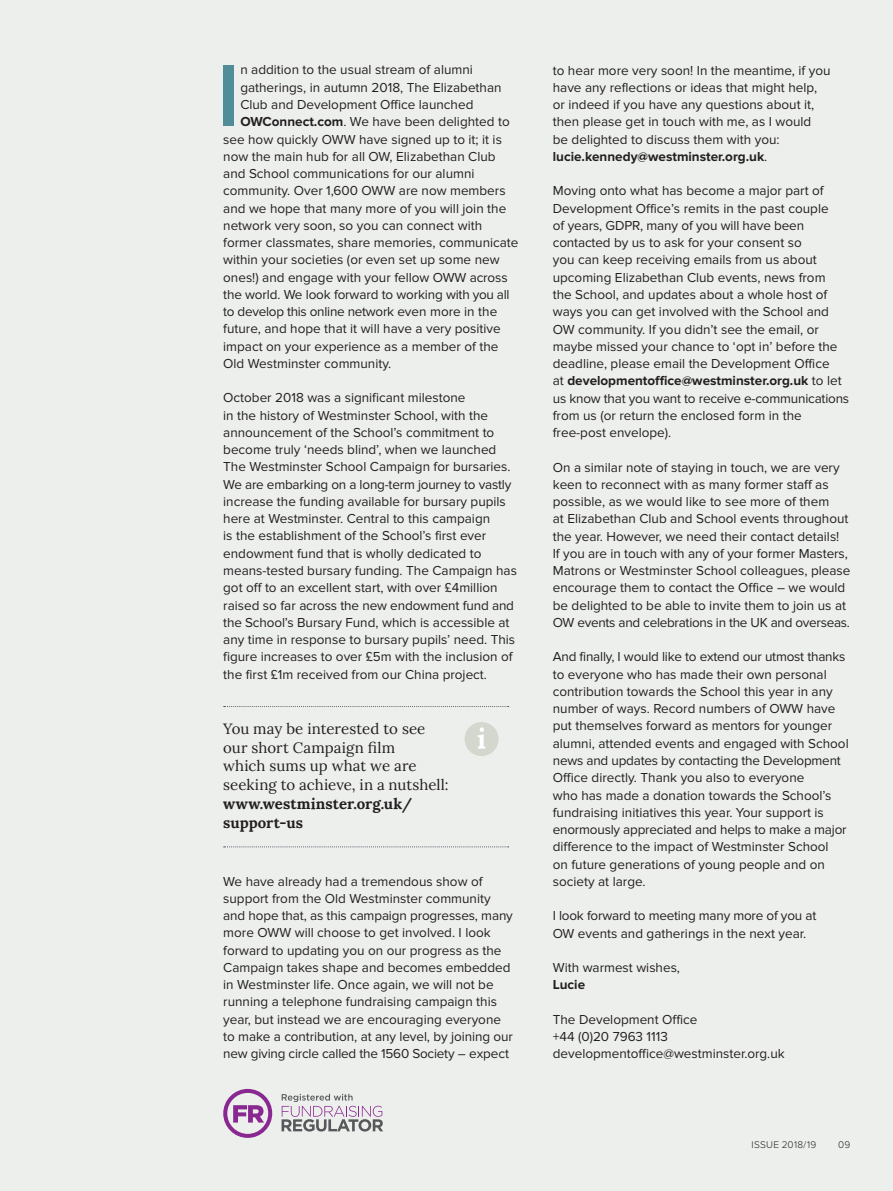
<style>
.page{position:relative;width:893px;height:1191px;background:#edefed}
.page>*{position:absolute;margin:0;border:0;box-sizing:border-box;transform-origin:0 0}
.t1{font:600 91.05px "Proxima Nova";color:#508d98}
.t2{font:15px/18.8px "Lora";letter-spacing:.005em;color:#231f20}
.t3{font:700 15px/18.8px "Lora";letter-spacing:.005em;color:#231f20}
.t4{font:13.5px/17.2px "Proxima Nova";color:#231f20}
.t5{font:13.5px "Proxima Nova";letter-spacing:-.02em;color:#231f20}
.t6{font:700 13.5px "Proxima Nova";color:#231f20}
.t7{font:300 10.05px "Proxima Nova";letter-spacing:.025em;color:#231f20}
.s1{font-weight:700}
</style>
<div class="page">
<svg style="left:223px;top:1089px;width:49px;height:48px"></svg>
<svg style="left:282px;top:1093px;width:101px;height:38px"></svg>
<svg style="left:224px;top:706px;width:285px;height:1px"></svg>
<svg style="left:224px;top:846px;width:285px;height:1px"></svg>
<div style="left:465px;top:722px;width:34px;height:34px;background:#d4d7ce;border-radius:50%"></div>
<svg style="left:478px;top:727px;width:7px;height:21px"></svg>
<h1 class="t1" style="left:217px;top:44px;width:25px">I</h1>
<p class="t4" style="left:240px;top:62px;width:234px">n addition to the usual stream of alumni</p>
<p class="t4" style="left:240px;top:79px;width:263px">gatherings, in autumn 2018, The Elizabethan</p>
<p class="t4" style="left:240px;top:96px;width:235px">Club and Development Office launched</p>
<p class="t4" style="left:240px;top:113px;width:271px"><span class="s1">OWConnect.com</span>. We have been delighted to</p>
<p class="t4" style="left:223px;top:131px;width:280px">see how quickly OWW have signed up to it; it is</p>
<p class="t4" style="left:223px;top:148px;width:274px">now the main hub for all OW, Elizabethan Club</p>
<p class="t4" style="left:223px;top:165px;width:253px">and School communications for our alumni</p>
<p class="t4" style="left:223px;top:182px;width:284px">community. Over 1,600 OWW are now members</p>
<p class="t4" style="left:223px;top:200px;width:285px">and we hope that many more of you will join the</p>
<p class="t4" style="left:223px;top:217px;width:260px">network very soon, so you can connect with</p>
<p class="t4" style="left:223px;top:234px;width:297px">former classmates, share memories, communicate</p>
<p class="t4" style="left:223px;top:251px;width:278px">within your societies (or even set up some new</p>
<p class="t4" style="left:223px;top:269px;width:286px">ones!) and engage with your fellow OWW across</p>
<p class="t4" style="left:223px;top:286px;width:288px">the world. We look forward to working with you all</p>
<p class="t5" style="left:223px;top:304px;width:275px">to develop this online network even more in the</p>
<p class="t4" style="left:223px;top:320px;width:279px">future, and hope that it will have a very positive</p>
<p class="t4" style="left:223px;top:338px;width:277px">impact on your experience as a member of the</p>
<p class="t4" style="left:223px;top:355px;width:170px">Old Westminster community.</p>
<p class="t4" style="left:223px;top:389px;width:295px">October 2018 was a significant milestone<br>in the history of Westminster School, with the announcement of the School’s commitment to become truly ‘needs blind’, when we launched The Westminster School Campaign for bursaries.<br>We are embarking on a long-term journey to vastly increase the funding available for bursary pupils here at Westminster. Central to this campaign<br>is the establishment of the School’s first ever endowment fund that is wholly dedicated to means-tested bursary funding. The Campaign has got off to an excellent start, with over £4million raised so far across the new endowment fund and the School’s Bursary Fund, which is accessible at any time in response to bursary pupils’ need. This figure increases to over £5m with the inclusion of the first £1m received from our China project.</p>
<p class="t2" style="left:223px;top:718px;width:227px">You may be interested to see our short Campaign film<br>which sums up what we are seeking to achieve, in a nutshell:</p>
<p class="t3" style="left:223px;top:792px;width:191px">www.westminster.org.uk/ support-us</p>
<p class="t4" style="left:223px;top:872px;width:291px">We have already had a tremendous show of support from the Old Westminster community and hope that, as this campaign progresses, many more OWW will choose to get involved. I look forward to updating you on our progress as the Campaign takes shape and becomes embedded in Westminster life. Once again, we will not be running a telephone fundraising campaign this year, but instead we are encouraging everyone to make a contribution, at any level, by joining our new giving circle called the 1560 Society – expect</p>
<p class="t4" style="left:553px;top:62px;width:279px">to hear more very soon! In the meantime, if you have any reflections or ideas that might help, or indeed if you have any questions about it, then please get in touch with me, as I would<br>be delighted to discuss them with you: <span class="s1">lucie.kennedy@westminster.org.uk</span>.</p>
<p class="t4" style="left:553px;top:182px;width:298px">Moving onto what has become a major part of Development Office’s remits in the past couple<br>of years, GDPR, many of you will have been contacted by us to ask for your consent so<br>you can keep receiving emails from us about upcoming Elizabethan Club events, news from<br>the School, and updates about a whole host of ways you can get involved with the School and OW community. If you didn’t see the email, or maybe missed your chance to ‘opt in’ before the deadline, please email the Development Office<br>at <span class="s1">developmentoffice@westminster.org.uk</span> to let us know that you want to receive e-communications from us (or return the enclosed form in the free-post envelope).</p>
<p class="t4" style="left:553px;top:458px;width:299px">On a similar note of staying in touch, we are very keen to reconnect with as many former staff as possible, as we would like to see more of them<br>at Elizabethan Club and School events throughout the year. However, we need their contact details!<br>If you are in touch with any of your former Masters, Matrons or Westminster School colleagues, please encourage them to contact the Office – we would be delighted to be able to invite them to join us at OW events and celebrations in the UK and overseas.</p>
<p class="t4" style="left:553px;top:648px;width:297px">And finally, I would like to extend our utmost thanks to everyone who has made their own personal contribution towards the School this year in any number of ways. Record numbers of OWW have put themselves forward as mentors for younger alumni, attended events and engaged with School news and updates by contacting the Development Office directly. Thank you also to everyone<br>who has made a donation towards the School’s fundraising initiatives this year. Your support is enormously appreciated and helps to make a major difference to the impact of Westminster School<br>on future generations of young people and on society at large.</p>
<p class="t4" style="left:553px;top:907px;width:265px">I look forward to meeting many more of you at<br>OW events and gatherings in the next year.</p>
<p class="t4" style="left:553px;top:959px;width:129px">With warmest wishes,</p>
<p class="t6" style="left:553px;top:977px;width:34px">Lucie</p>
<p class="t4" style="left:553px;top:1011px;width:233px">The Development Office<br>+44 (0)20 7963 1113 developmentoffice@westminster.org.uk</p>
<p class="t7" style="left:751px;top:1137px;width:66px">ISSUE 2018/19</p>
<p class="t7" style="left:838px;top:1137px;width:14px">09</p>
</div>
